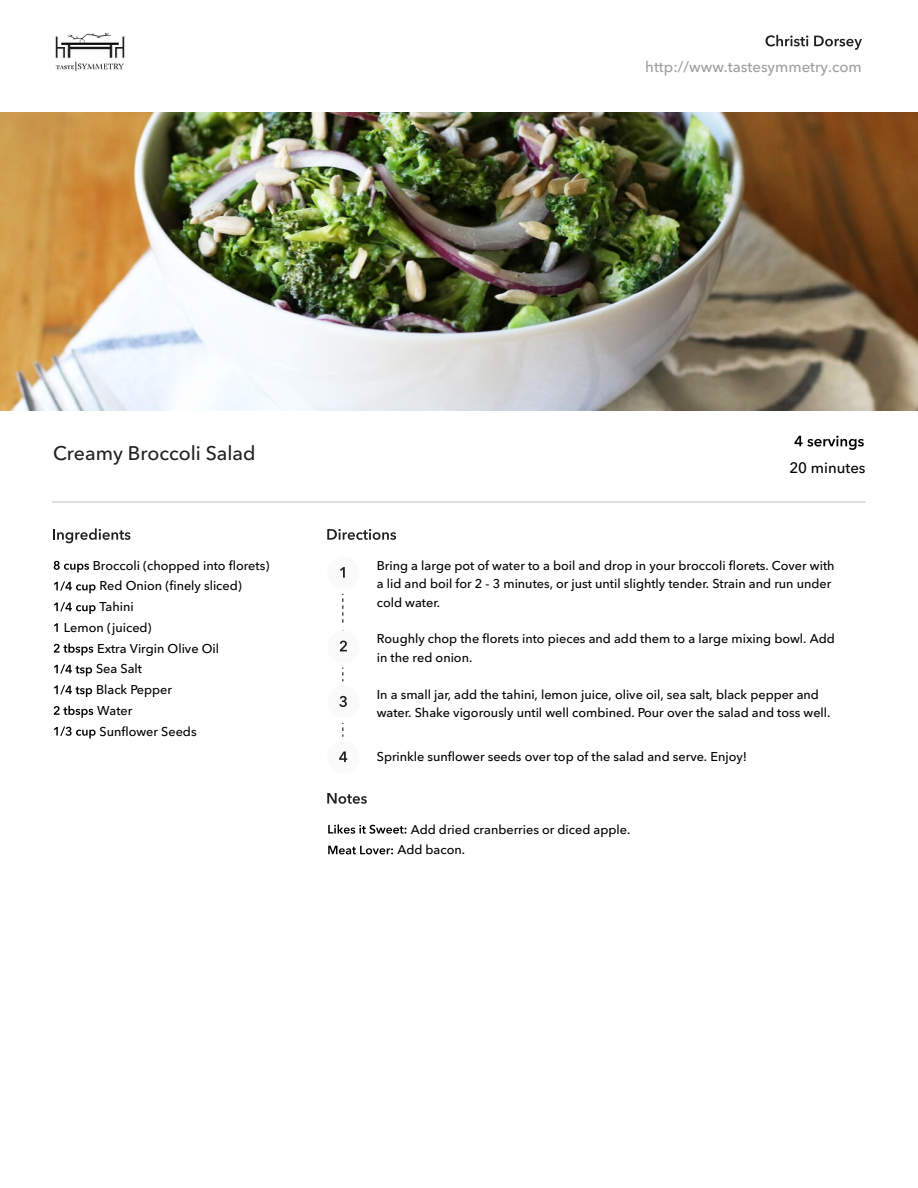
<style>
.page{position:relative;width:918px;height:1188px;background:#fff}
.page>*{position:absolute;margin:0;border:0;box-sizing:border-box;transform-origin:0 0}
.t1{font:500 19.65px "Avenir Next LT Pro";letter-spacing:.005em;color:#212121}
.t2{font:500 15px "Avenir Next LT Pro";letter-spacing:.005em;color:#9e9e9e}
.t3{font:500 15px "Avenir Next LT Pro";letter-spacing:.005em;color:#000}
.t4{font:500 12.75px/18.5px "Avenir Next LT Pro";letter-spacing:.005em;color:#000}
</style>
<div class="page">
<img style="left:0;top:112px;width:917px;height:299px">
<hr style="left:52px;top:502px;width:813px;height:1px;background:#e0e0e0">
<svg style="left:794px;top:436px;width:70px;height:14px"></svg>
<svg style="left:53px;top:528px;width:77px;height:15px"></svg>
<svg style="left:54px;top:561px;width:35px;height:12px"></svg>
<svg style="left:54px;top:581px;width:42px;height:12px"></svg>
<svg style="left:54px;top:602px;width:42px;height:12px"></svg>
<svg style="left:54px;top:623px;width:4px;height:9px"></svg>
<svg style="left:54px;top:643px;width:39px;height:13px"></svg>
<svg style="left:54px;top:664px;width:38px;height:12px"></svg>
<svg style="left:54px;top:685px;width:38px;height:12px"></svg>
<svg style="left:54px;top:706px;width:39px;height:12px"></svg>
<svg style="left:54px;top:726px;width:42px;height:12px"></svg>
<svg style="left:327px;top:529px;width:69px;height:11px"></svg>
<svg style="left:327px;top:793px;width:40px;height:11px"></svg>
<svg style="left:328px;top:824px;width:78px;height:10px"></svg>
<svg style="left:328px;top:846px;width:65px;height:8px"></svg>
<svg style="left:339px;top:567px;width:9px;height:196px"></svg>
<img style="left:55px;top:33px;width:69px;height:38px">
<svg style="left:766px;top:35px;width:42px;height:11px"></svg>
<svg style="left:814px;top:36px;width:48px;height:14px"></svg>
<p class="t2" style="left:645px;top:60px;width:218px">http://www.tastesymmetry.com</p>
<h1 class="t1" style="left:53px;top:445px;width:204px">Creamy Broccoli Salad</h1>
<p class="t4" style="left:93px;top:557px;width:178px">Broccoli (chopped into florets)</p>
<p class="t4" style="left:100px;top:578px;width:144px">Red Onion (finely sliced)</p>
<p class="t4" style="left:100px;top:599px;width:36px">Tahini</p>
<p class="t4" style="left:64px;top:619px;width:89px">Lemon (juiced)</p>
<p class="t4" style="left:97px;top:640px;width:123px">Extra Virgin Olive Oil</p>
<p class="t4" style="left:96px;top:661px;width:47px">Sea Salt</p>
<p class="t4" style="left:96px;top:682px;width:77px">Black Pepper</p>
<p class="t4" style="left:97px;top:702px;width:37px">Water</p>
<p class="t4" style="left:100px;top:723px;width:99px">Sunflower Seeds</p>
<p class="t3" style="left:789px;top:462px;width:78px">20 minutes</p>
<p class="t4" style="left:377px;top:557px;width:459px">Bring a large pot of water to a boil and drop in your broccoli florets. Cover with a lid and boil for 2 - 3 minutes, or just until slightly tender. Strain and run under cold water.</p>
<p class="t4" style="left:377px;top:631px;width:459px">Roughly chop the florets into pieces and add them to a large mixing bowl. Add in the red onion.</p>
<p class="t4" style="left:377px;top:686px;width:455px">In a small jar, add the tahini, lemon juice, olive oil, sea salt, black pepper and water. Shake vigorously until well combined. Pour over the salad and toss well.</p>
<p class="t4" style="left:377px;top:748px;width:372px">Sprinkle sunflower seeds over top of the salad and serve. Enjoy!</p>
<p class="t4" style="left:397px;top:820px;width:235px;line-height:20.7px;text-indent:13px">Add dried cranberries or diced apple.<br>Add bacon.</p>
</div>
